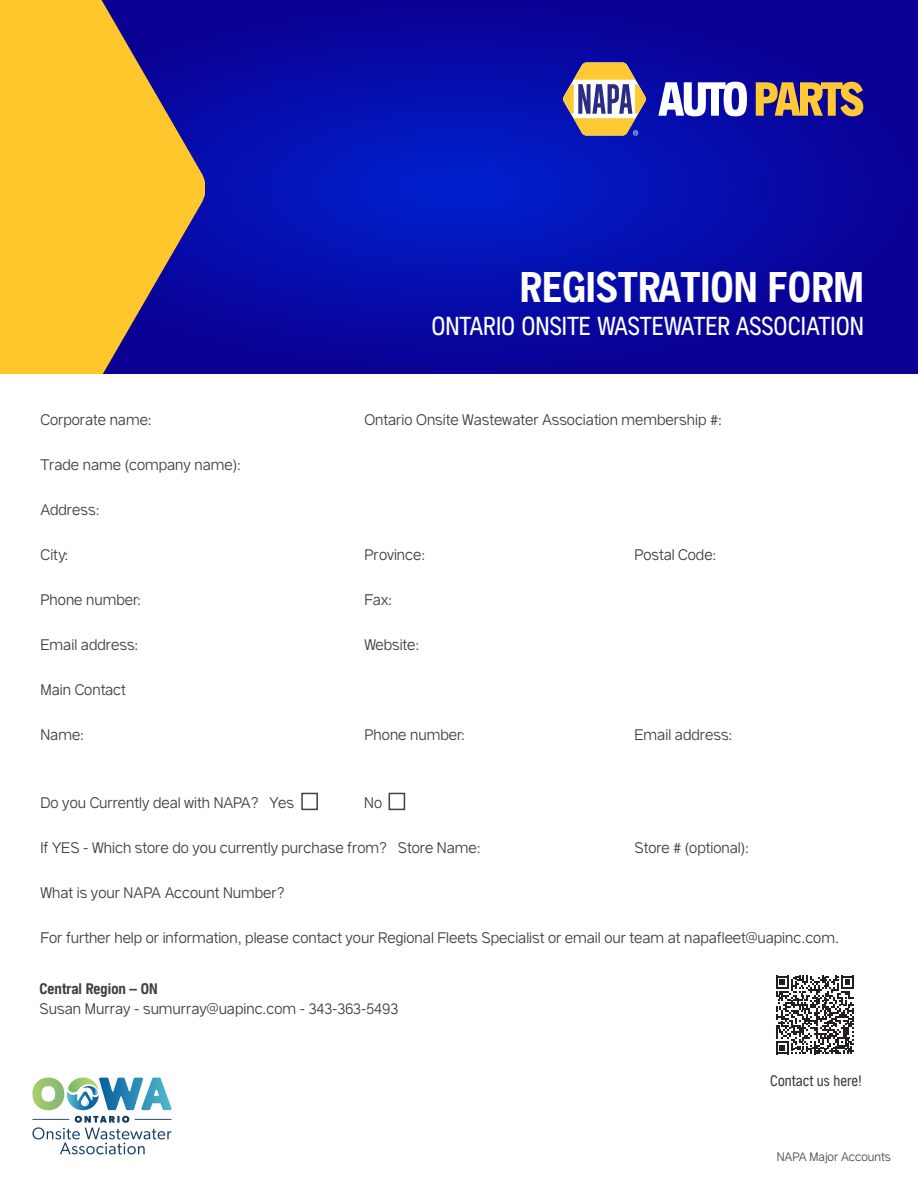
<style>
.page{position:relative;width:918px;height:1188px;background:#fff}
.page>*{position:absolute;margin:0;border:0;box-sizing:border-box;transform-origin:0 0}
.t1{font:700 condensed 42px "NAPASANS";color:#fff}
.t2{font:condensed 25.5px "NAPASANS";color:#fff}
.t3{font:300 15px/19.5px "NAPASANS";color:#414141}
._19_Slogan_black_Titillium_Web{font:condensed 15px "NAPASANS";color:#414141}
.t4{font:300 12px "NAPASANS";color:#4b4c4d}
.s1{font-weight:700;font-stretch:condensed}
</style>
<div class="page">
<svg style="left:205px;top:0;width:713px;height:374px;background:#060aa6"></svg>
<svg style="left:658px;top:82px;width:89px;height:34px"></svg>
<svg style="left:756px;top:82px;width:107px;height:34px;background:#ad8756"></svg>
<svg style="left:563px;top:62px;width:83px;height:74px"></svg>
<svg style="left:0;top:0;width:205px;height:374px;background:#c49846"></svg>
<svg style="left:776px;top:976px;width:78px;height:78px"></svg>
<div style="left:301px;top:793px;width:17px;height:17px;border:2px solid #414141"></div>
<div style="left:389px;top:793px;width:16px;height:17px;border:2px solid #414141"></div>
<img style="left:32px;top:1077px;width:140px;height:78px">
<p class="t1" style="left:520px;top:263px;width:346px">REGISTRATION FORM</p>
<p class="t2" style="left:431px;top:311px;width:434px">ONTARIO ONSITE WASTEWATER ASSOCIATION</p>
<p class="t3" style="left:40px;top:410px;width:113px">Corporate name:</p>
<p class="t3" style="left:364px;top:410px;width:359px">Ontario Onsite Wastewater Association membership #:</p>
<p class="t3" style="left:40px;top:455px;width:202px">Trade name (company name):</p>
<p class="t3" style="left:40px;top:500px;width:61px">Address:</p>
<p class="t3" style="left:40px;top:545px;width:29px">City:</p>
<p class="t3" style="left:364px;top:545px;width:62px">Province:</p>
<p class="t3" style="left:634px;top:545px;width:84px">Postal Code:</p>
<p class="t3" style="left:40px;top:590px;width:102px">Phone number:</p>
<p class="t3" style="left:364px;top:590px;width:29px">Fax:</p>
<p class="t3" style="left:40px;top:635px;width:100px">Email address:</p>
<p class="t3" style="left:364px;top:635px;width:56px">Website:</p>
<p class="t3" style="left:40px;top:680px;width:87px">Main Contact</p>
<p class="t3" style="left:40px;top:725px;width:45px">Name:</p>
<p class="t3" style="left:364px;top:725px;width:102px">Phone number:</p>
<p class="t3" style="left:634px;top:725px;width:100px">Email address:</p>
<p class="t3" style="left:40px;top:793px;width:255px">Do you Currently deal with NAPA? Yes</p>
<p class="t3" style="left:364px;top:793px;width:19px">No</p>
<p class="t3" style="left:40px;top:838px;width:442px">If YES - Which store do you currently purchase from? Store Name:</p>
<p class="t3" style="left:634px;top:838px;width:116px">Store # (optional):</p>
<p class="t3" style="left:41px;top:883px;width:246px">What is your NAPA Account Number?</p>
<p class="t3" style="left:40px;top:928px;width:800px">For further help or information, please contact your Regional Fleets Specialist or email our team at napafleet@uapinc.com.</p>
<p class="t3" style="left:40px;top:979px;width:360px"><span class="s1">Central Region – ON<br></span>Susan Murray - sumurray@uapinc.com - 343-363-5493</p>
<p class="_19_Slogan_black_Titillium_Web" style="left:770px;top:1072px;width:93px">Contact us here!</p>
<p class="t4" style="left:777px;top:1150px;width:116px">NAPA Major Accounts</p>
</div>
